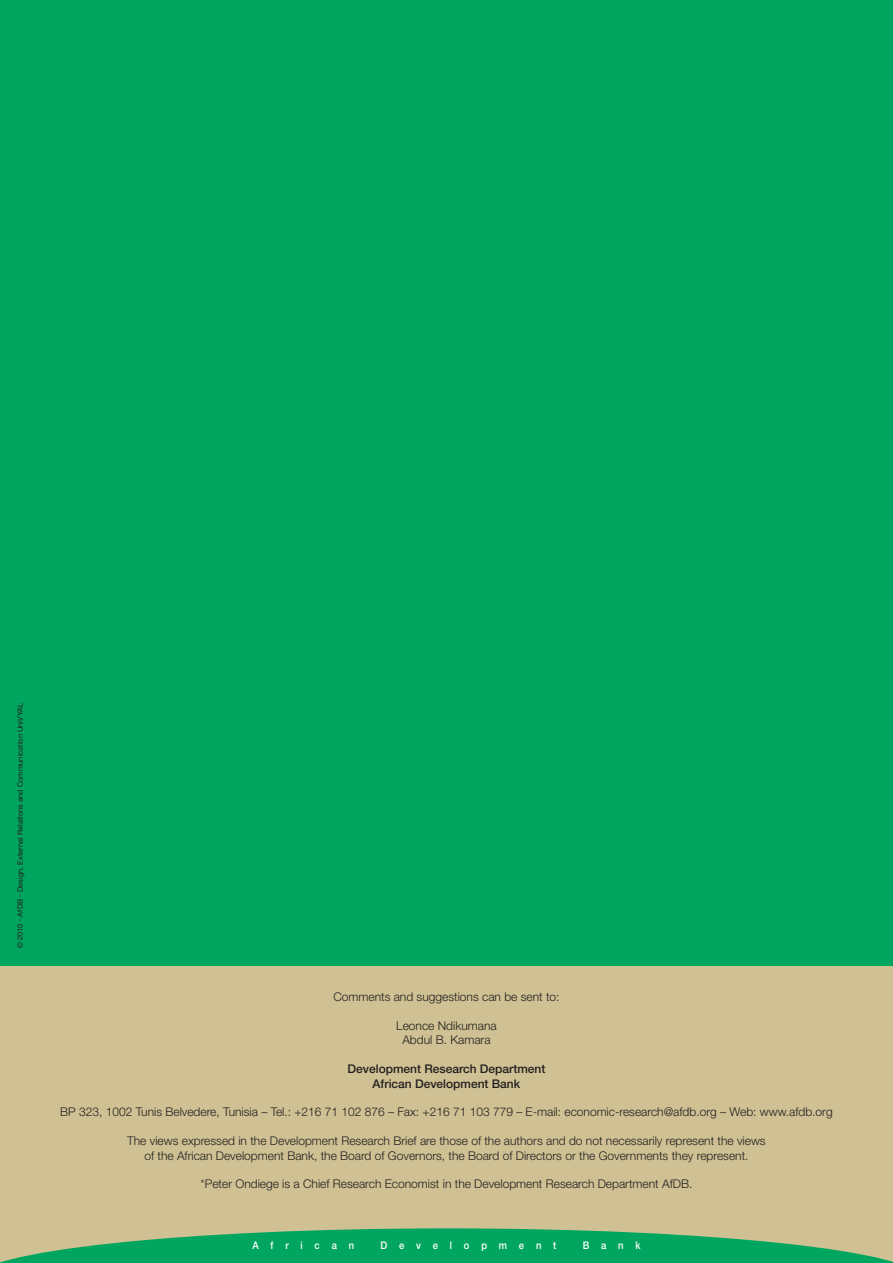
<style>
.page{position:relative;width:893px;height:1263px;background:#fff}
.page>*{position:absolute;margin:0;border:0;box-sizing:border-box;transform-origin:0 0}
.t1{font:300 12px/14.4px "Helvetica Neue";color:#231f20;text-align:center}
.t2{font:500 12px/14.4px "Helvetica Neue";color:#231f20;text-align:center}
.t3{font:500 10.5px "Helvetica Neue";letter-spacing:1.25em;color:#fff;scale:.9 1}
.t4{font:7.5px "Helvetica Neue";color:#231f20}
</style>
<div class="page">
<div style="left:0;top:776px;width:893px;height:487px;background:#cfc193"></div>
<div style="left:0;top:0;width:893px;height:965px;background:#00a65f"></div>
<svg style="left:0;top:1228px;width:893px;height:35px"></svg>
<p class="t4" style="left:17px;top:948px;width:247px;rotate:-90deg">© 2010 - AfDB - Design, External Relations and Communication Unit/YAL</p>
<p class="t1" style="left:333px;top:991px;width:228px">Comments and suggestions can be sent to:</p>
<p class="t1" style="left:396px;top:1020px;width:102px">Leonce Ndikumana<br>Abdul B. Kamara</p>
<p class="t2" style="left:348px;top:1063px;width:199px">Development Research Department<br>African Development Bank</p>
<p class="t1" style="left:60px;top:1106px;width:774px">BP 323, 1002 Tunis Belvedere, Tunisia – Tel.: +216 71 102 876 – Fax: +216 71 103 779 – E-mail: economic-research@afdb.org – Web: www.afdb.org</p>
<p class="t1" style="left:127px;top:1135px;width:640px">The views expressed in the Development Research Brief are those of the authors and do not necessarily represent the views of the African Development Bank, the Board of Governors, the Board of Directors or the Governments they represent.</p>
<p class="t1" style="left:201px;top:1178px;width:493px">*Peter Ondiege is a Chief Research Economist in the Development Research Department AfDB.</p>
<p class="t3" style="left:252px;top:1242px;width:114px">African</p>
<p class="t3" style="left:380px;top:1242px;width:197px">Development</p>
<p class="t3" style="left:583px;top:1242px;width:66px">Bank</p>
</div>
